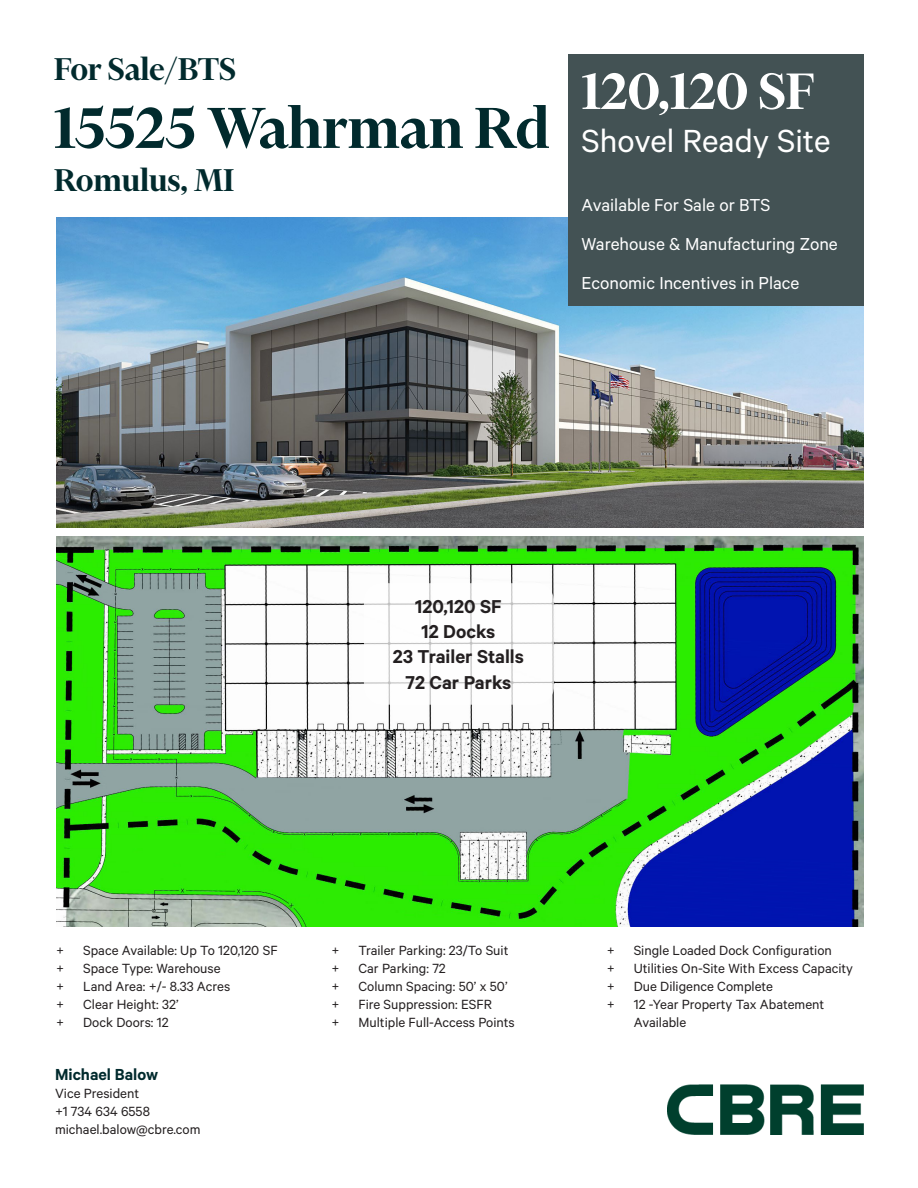
<style>
.page{position:relative;width:918px;height:1188px;background:#fff}
.page>*{position:absolute;margin:0;border:0;box-sizing:border-box;transform-origin:0 0}
.t1{font:600 66px "Financier Display";color:#012a2d}
.t2{font:600 58.5px "Financier Display";color:#fff}
.t3{font:600 36px "Financier Display";color:#012a2d}
.t4{font:36px "Calibre";color:#fff}
.t5{font:600 21px "Calibre";color:#231f20}
.t6{font:19.5px "Calibre";color:#fff}
.t7{font:600 18px "Calibre";color:#012a2d}
.t8{font:15px/18px "Calibre";color:#231f20}
</style>
<div class="page">
<img style="left:56px;top:217px;width:808px;height:311px">
<div style="left:568px;top:54px;width:296px;height:252px;background:#435254"></div>
<img style="left:56px;top:537px;width:808px;height:389px">
<div style="left:364px;top:583px;width:190px;height:122px;background:#fff;border-radius:18px"></div>
<img style="left:667px;top:1085px;width:197px;height:49px">
<p class="t3" style="left:54px;top:45px;width:183px">For Sale/BTS</p>
<p class="t1" style="left:54px;top:84px;width:497px">15525 Wahrman Rd</p>
<p class="t3" style="left:54px;top:156px;width:181px">Romulus, MI</p>
<p class="t2" style="left:582px;top:52px;width:235px">120,120 SF</p>
<p class="t4" style="left:582px;top:120px;width:251px">Shovel Ready Site</p>
<p class="t6" style="left:582px;top:193px;width:190px">Available For Sale or BTS</p>
<p class="t6" style="left:582px;top:232px;width:258px">Warehouse &amp; Manufacturing Zone</p>
<p class="t6" style="left:582px;top:271px;width:219px">Economic Incentives in Place</p>
<p class="t5" style="left:415px;top:594px;width:88px">120,120 SF</p>
<p class="t5" style="left:421px;top:619px;width:76px">12 Docks</p>
<p class="t5" style="left:393px;top:644px;width:132px">23 Trailer Stalls</p>
<p class="t5" style="left:405px;top:670px;width:108px">72 Car Parks</p>
<p class="t8" style="left:56px;top:941px;width:10px">+</p>
<p class="t8" style="left:83px;top:941px;width:196px">Space Available: Up To 120,120 SF</p>
<p class="t8" style="left:56px;top:959px;width:10px">+</p>
<p class="t8" style="left:83px;top:959px;width:139px">Space Type: Warehouse</p>
<p class="t8" style="left:56px;top:977px;width:10px">+</p>
<p class="t8" style="left:83px;top:977px;width:149px">Land Area: +/- 8.33 Acres</p>
<p class="t8" style="left:56px;top:995px;width:10px">+</p>
<p class="t8" style="left:83px;top:995px;width:97px">Clear Height: 32’</p>
<p class="t8" style="left:56px;top:1013px;width:10px">+</p>
<p class="t8" style="left:83px;top:1013px;width:87px">Dock Doors: 12</p>
<p class="t7" style="left:55px;top:1064px;width:105px">Michael Balow</p>
<p class="t8" style="left:55px;top:1084px;width:86px">Vice President</p>
<p class="t8" style="left:55px;top:1102px;width:96px">+1 734 634 6558</p>
<p class="t8" style="left:55px;top:1120px;width:147px">michael.balow@cbre.com</p>
<p class="t8" style="left:331px;top:941px;width:10px">+</p>
<p class="t8" style="left:358px;top:941px;width:152px">Trailer Parking: 23/To Suit</p>
<p class="t8" style="left:331px;top:959px;width:10px">+</p>
<p class="t8" style="left:358px;top:959px;width:89px">Car Parking: 72</p>
<p class="t8" style="left:331px;top:977px;width:10px">+</p>
<p class="t8" style="left:358px;top:977px;width:151px">Column Spacing: 50’ x 50’</p>
<p class="t8" style="left:331px;top:995px;width:10px">+</p>
<p class="t8" style="left:358px;top:995px;width:135px">Fire Suppression: ESFR</p>
<p class="t8" style="left:331px;top:1013px;width:10px">+</p>
<p class="t8" style="left:358px;top:1013px;width:158px">Multiple Full-Access Points</p>
<p class="t8" style="left:607px;top:941px;width:10px">+</p>
<p class="t8" style="left:634px;top:941px;width:200px">Single Loaded Dock Configuration</p>
<p class="t8" style="left:607px;top:959px;width:10px">+</p>
<p class="t8" style="left:634px;top:959px;width:221px">Utilities On-Site With Excess Capacity</p>
<p class="t8" style="left:607px;top:977px;width:10px">+</p>
<p class="t8" style="left:634px;top:977px;width:141px">Due Diligence Complete</p>
<p class="t8" style="left:607px;top:995px;width:10px">+</p>
<p class="t8" style="left:634px;top:995px;width:192px">12 -Year Property Tax Abatement<br>Available</p>
</div>
